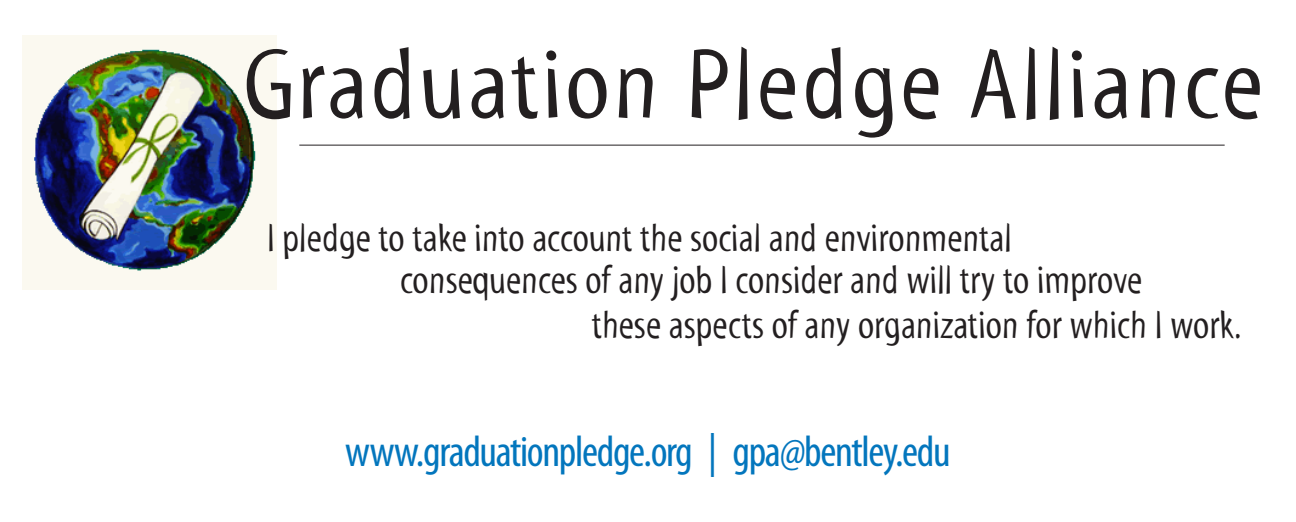
<style>
.page{position:relative;width:1296px;height:522px;background:#fff}
.page>*{position:absolute;margin:0;border:0;box-sizing:border-box;transform-origin:0 0}
.t1{font:101.2px "Myriad Std Tilt";letter-spacing:.025em;color:#231f20;scale:1.09 1}
.t2{font:condensed 44px "Myriad Pro";letter-spacing:-.03em;color:#0376bd}
.t3{font:40px "Myriad Std Tilt";color:#231f20}
</style>
<div class="page">
<img style="left:22px;top:35px;width:254px;height:254px">
<hr style="left:299px;top:145px;width:926px;height:1px;background:#231f20">
<p class="t1" style="left:243px;top:29px;width:937px">Graduation Pledge Alliance</p>
<p class="t3" style="left:267px;top:216px;width:746px">I pledge to take into account the social and environmental</p>
<p class="t3" style="left:400px;top:258px;width:744px">consequences of any job I consider and will try to improve</p>
<p class="t3" style="left:592px;top:303px;width:651px">these aspects of any organization for which I work.</p>
<p class="t2" style="left:345px;top:425px;width:607px">www.graduationpledge.org | gpa@bentley.edu</p>
</div>
